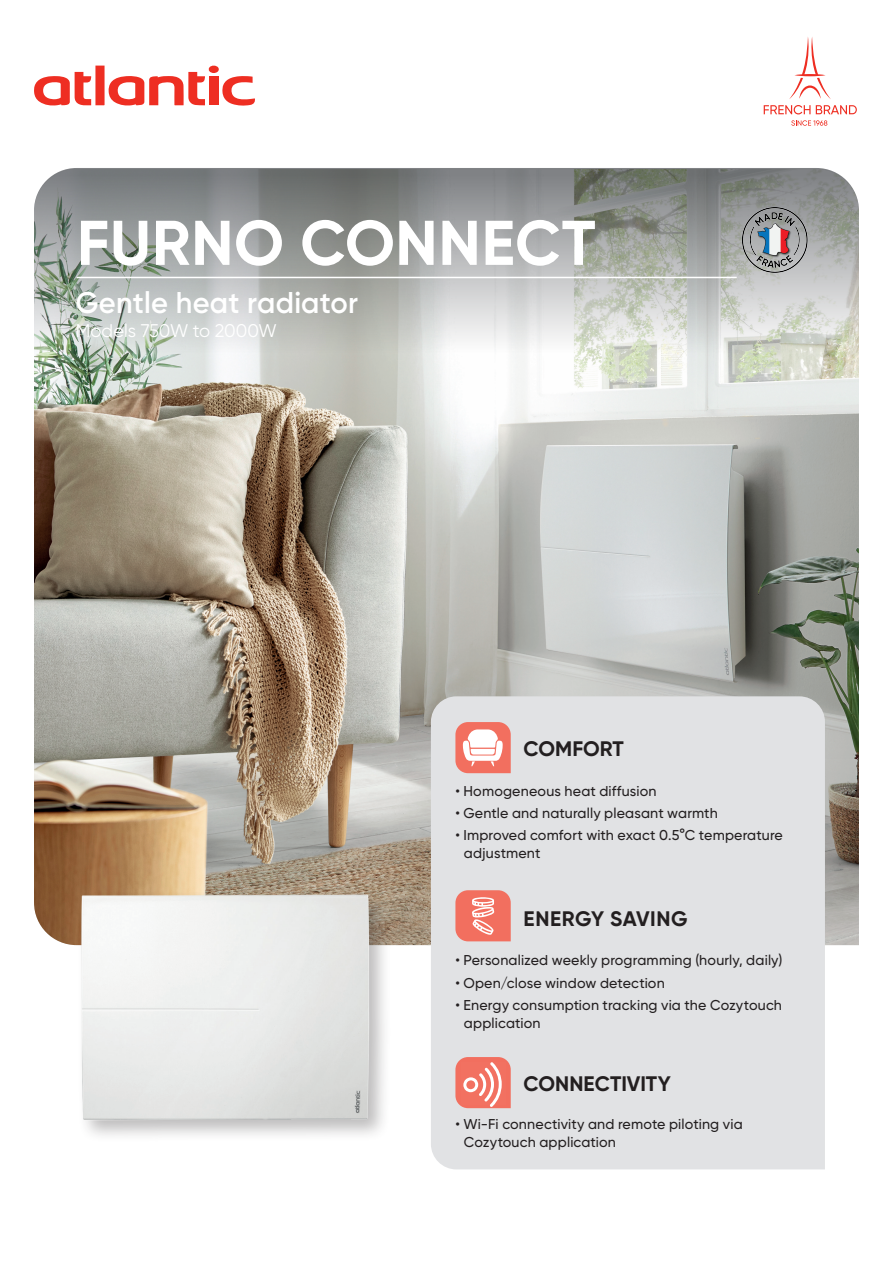
<style>
.page{position:relative;width:893px;height:1263px;background:#fff}
.page>*{position:absolute;margin:0;border:0;box-sizing:border-box;transform-origin:0 0}
.t1{font:700 63px "Gilroy";letter-spacing:.01em;color:#fff}
.t2{font:600 30px "Gilroy";letter-spacing:.01em;color:#fff}
.t3{font:700 21px "Gilroy";letter-spacing:.005em;color:#231f20}
.t4{font:18.3px "Gilroy";letter-spacing:-.005em;color:#fff}
.t5{font:500 14.25px/18px "Gilroy";letter-spacing:.01em;color:#231f20}
</style>
<div class="page">
<svg style="left:34px;top:65px;width:221px;height:41px"></svg>
<svg style="left:789px;top:37px;width:42px;height:62px"></svg>
<svg style="left:764px;top:105px;width:46px;height:9px"></svg>
<svg style="left:816px;top:105px;width:41px;height:9px"></svg>
<svg style="left:791px;top:120px;width:36px;height:6px"></svg>
<img style="left:34px;top:760px;width:825px;height:185px">
<svg style="left:34px;top:168px;width:825px;height:592px;background:#b0afa7"></svg>
<div style="left:77px;top:890px;width:315px;height:253px;background:#231f20;opacity:.3"></div>
<img style="left:68px;top:885px;width:317px;height:258px">
<hr style="left:77px;top:277px;width:660px;height:1px;background:#fff">
<div style="left:431px;top:696px;width:394px;height:473px;background:#e1e2e4"></div>
<svg style="left:455px;top:722px;width:56px;height:51px"></svg>
<svg style="left:455px;top:890px;width:56px;height:51px;background:#f28678"></svg>
<svg style="left:441px;top:1022px;width:70px;height:86px;background:#e9b9b4"></svg>
<img style="left:738px;top:194px;width:74px;height:94px">
<h1 class="t1" style="left:77px;top:203px;width:520px">FURNO CONNECT</h1>
<h2 class="t2" style="left:76px;top:284px;width:284px">Gentle heat radiator</h2>
<p class="t4" style="left:76px;top:320px;width:203px">Models 750W to 2000W</p>
<h3 class="t3" style="left:523px;top:736px;width:102px">COMFORT</h3>
<p class="t5" style="left:455px;top:782px;width:203px">• Homogeneous heat diffusion</p>
<p class="t5" style="left:455px;top:804px;width:264px">• Gentle and naturally pleasant warmth</p>
<p class="t5" style="left:464px;top:826px;width:320px;text-indent:-9px">• Improved comfort with exact 0.5°C temperature adjustment</p>
<h3 class="t3" style="left:523px;top:905px;width:166px">ENERGY SAVING</h3>
<p class="t5" style="left:455px;top:951px;width:328px">• Personalized weekly programming (hourly, daily)</p>
<p class="t5" style="left:455px;top:973px;width:211px">• Open/close window detection</p>
<p class="t5" style="left:464px;top:996px;width:320px;text-indent:-9px">• Energy consumption tracking via the Cozytouch application</p>
<h3 class="t3" style="left:523px;top:1070px;width:149px">CONNECTIVITY</h3>
<p class="t5" style="left:464px;top:1115px;width:280px;text-indent:-9px">• Wi-Fi connectivity and remote piloting via<br>Cozytouch application</p>
</div>
